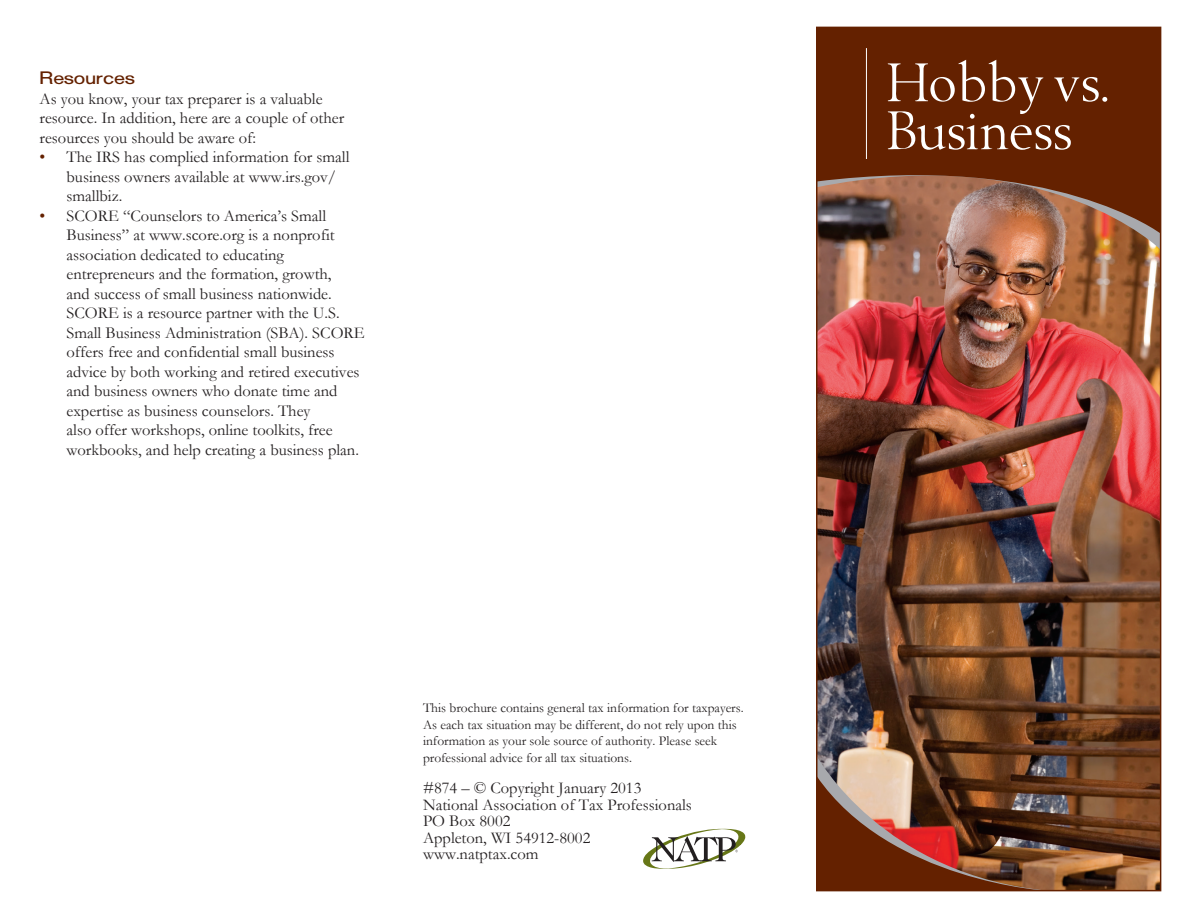
<style>
.page{position:relative;width:1188px;height:918px;background:#fff}
.page>*{position:absolute;margin:0;border:0;box-sizing:border-box;transform-origin:0 0}
.t1{font:54px/48px "Berman";letter-spacing:.01em;color:#fff}
.t2{font:18px "Guernsey";color:#642100}
.t3{font:16.5px/19.5px "Garamond";color:#231f20}
.t4{font:13.5px/16.5px "Garamond";color:#231f20}
.s1{color:#642100}
</style>
<div class="page">
<img style="left:819px;top:250px;width:339px;height:638px">
<img style="left:819px;top:234px;width:339px;height:16px">
<svg style="left:819px;top:30px;width:339px;height:204px;background:#703214"></svg>
<img style="left:819px;top:756px;width:232px;height:132px">
<hr style="left:866px;top:48px;width:1px;height:111px;background:#fff">
<div style="left:816px;top:27px;width:345px;height:864px;border:2px solid #642100"></div>
<svg style="left:643px;top:829px;width:102px;height:40px"></svg>
<p class="t2" style="left:40px;top:67px;width:97px">Resources</p>
<p class="t3" style="left:40px;top:88px;width:306px">As you know, your tax preparer is a valuable resource. In addition, here are a couple of other resources you should be aware of:</p>
<p class="t3" style="left:67px;top:147px;width:285px;text-indent:-27px"><span class="s1">•</span> The IRS has complied information for small business owners available at www.irs.gov/ smallbiz.</p>
<p class="t3" style="left:67px;top:205px;width:300px;text-indent:-27px"><span class="s1">•</span> SCORE “Counselors to America’s Small Business” at www.score.org is a nonprofit association dedicated to educating entrepreneurs and the formation, growth,<br>and success of small business nationwide.<br>SCORE is a resource partner with the U.S.<br>Small Business Administration (SBA). SCORE offers free and confidential small business advice by both working and retired executives and business owners who donate time and expertise as business counselors. They<br>also offer workshops, online toolkits, free workbooks, and help creating a business plan.</p>
<p class="t4" style="left:423px;top:699px;width:322px">This brochure contains general tax information for taxpayers.<br>As each tax situation may be different, do not rely upon this information as your sole source of authority. Please seek professional advice for all tax situations.</p>
<p class="t3" style="left:423px;top:779px;width:270px;line-height:16.5px">#874 – © Copyright January 2013<br>National Association of Tax Professionals<br>PO Box 8002<br>Appleton, WI 54912-8002 www.natptax.com</p>
<h1 class="t1" style="left:886px;top:60px;width:225px">Hobby vs.<br>Business</h1>
</div>
